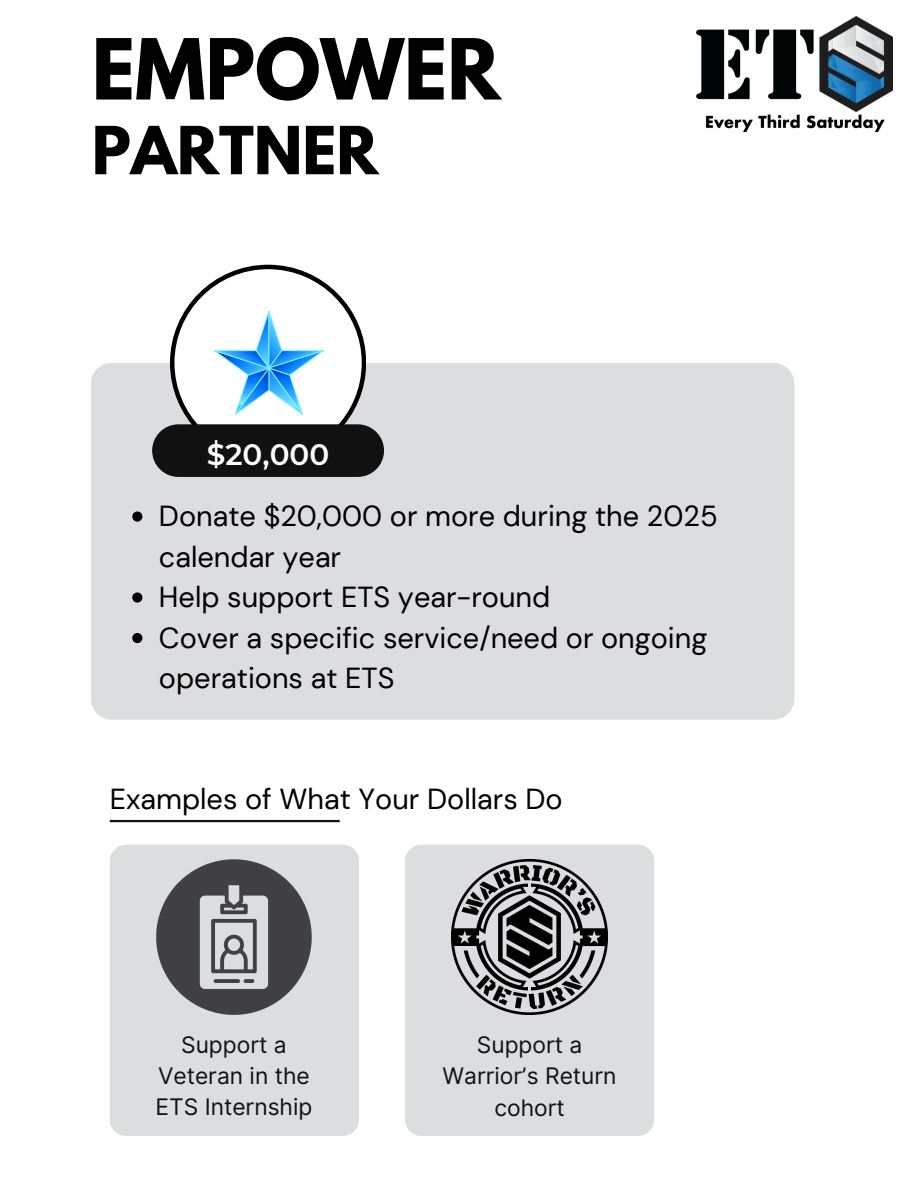
<style>
.page{position:relative;width:918px;height:1188px;background:#fff}
.page>*{position:absolute;margin:0;border:0;box-sizing:border-box;transform-origin:0 0}
.t1{font:700 74.55px "League Spartan";color:#000}
.t2{font:700 58.65px "League Spartan";color:#000}
.t3{font:600 29.55px "Montserrat";color:#fff}
.t4{font:28.95px/40.5px "DM Sans";color:#000}
.t5{font:22.8px/31px "Inter";color:#121111;text-align:center}
</style>
<div class="page">
<div style="left:91px;top:363px;width:703px;height:357px;background:#dbddde;border-radius:21px"></div>
<div style="left:152px;top:424px;width:232px;height:53px;background:#121111;border-radius:26px"></div>
<hr style="left:110px;top:820px;width:230px;height:2px;background:#121111">
<div style="left:110px;top:845px;width:249px;height:291px;background:#dbddde;border-radius:16px"></div>
<svg style="left:156px;top:859px;width:155px;height:156px"></svg>
<div style="left:405px;top:845px;width:249px;height:291px;background:#dbddde;border-radius:16px"></div>
<img style="left:452px;top:859px;width:155px;height:156px">
<svg style="left:132px;top:511px;width:10px;height:11px"></svg>
<svg style="left:132px;top:592px;width:10px;height:11px"></svg>
<svg style="left:132px;top:633px;width:10px;height:10px"></svg>
<svg style="left:170px;top:265px;width:196px;height:161px"></svg>
<img style="left:696px;top:16px;width:196px;height:115px">
<p class="t1" style="left:92px;top:32px;width:410px">EMPOWER</p>
<p class="t2" style="left:92px;top:121px;width:288px">PARTNER</p>
<h3 class="t3" style="left:207px;top:436px;width:124px">$20,000</h3>
<h1 class="t4" style="left:159px;top:496px;width:560px">Donate $20,000 or more during the 2025 calendar year</h1>
<h2 class="t4" style="left:159px;top:577px;width:393px">Help support ETS year-round</h2>
<p class="t4" style="left:159px;top:617px;width:550px">Cover a specific service/need or ongoing operations at ETS</p>
<p class="t4" style="left:110px;top:779px;width:454px">Examples of What Your Dollars Do</p>
<p class="t5" style="left:155px;top:1029px;width:158px">Support a<br>Veteran in the<br>ETS Internship</p>
<h4 class="t5" style="left:443px;top:1029px;width:175px;line-height:31.5px">Support a<br>Warrior’s Return cohort</h4>
</div>
